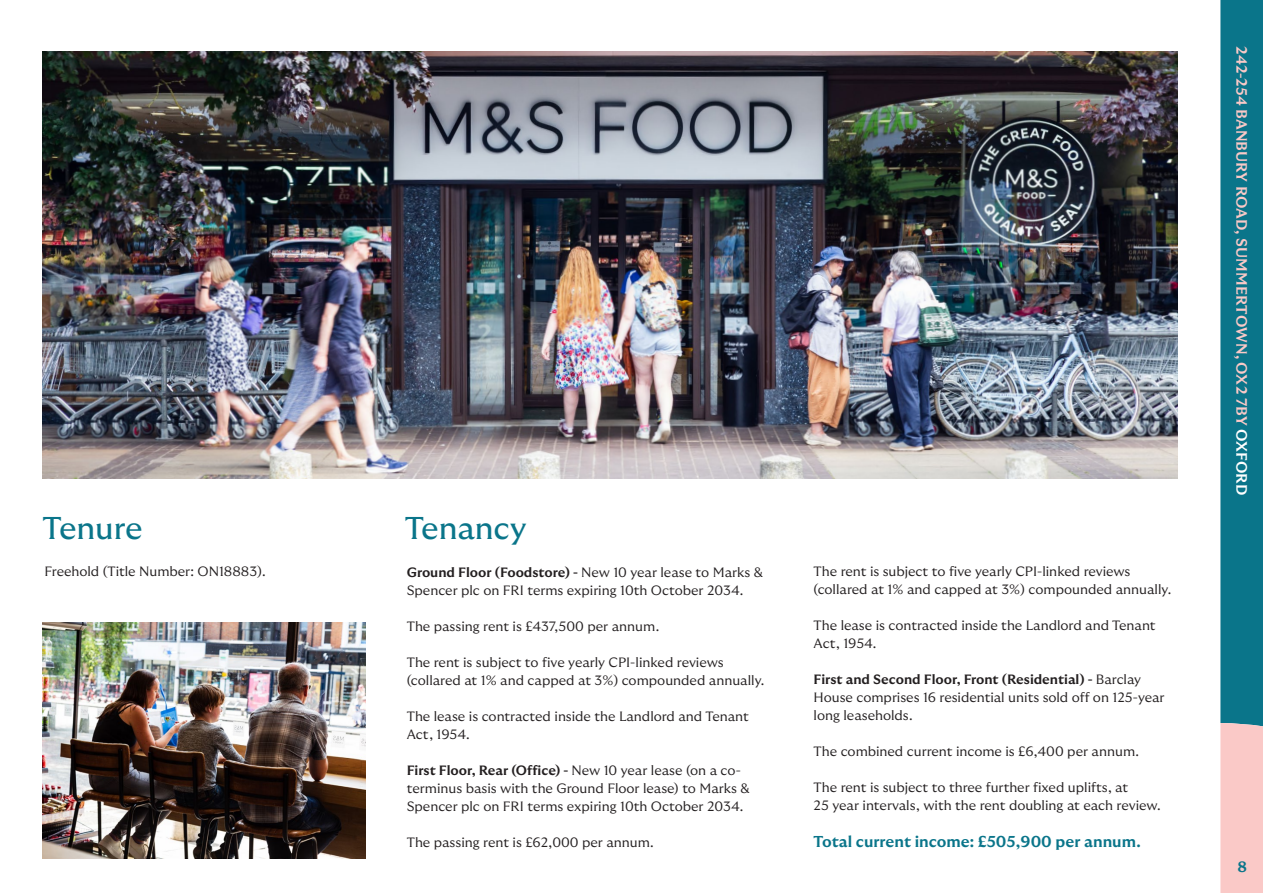
<style>
.page{position:relative;width:1263px;height:893px;background:#fff}
.page>*{position:absolute;margin:0;border:0;box-sizing:border-box;transform-origin:0 0}
.t1{font:31.5px "GT Ultra Median";letter-spacing:-.005em;color:#0a758a}
.t2{font:700 15.75px "GT Ultra Median";color:#0a758a}
.t3{font:700 15px "GT Ultra Median";letter-spacing:.005em;color:#fac9c7}
.t4{font:700 15px "GT Ultra Median";color:#0a758a}
.t5{font:300 13.5px/18px "GT Ultra Median";color:#231f20}
.s1{font-weight:700}
.s2{color:#fff}
</style>
<div class="page">
<img style="left:43px;top:51px;width:1135px;height:427px">
<svg style="left:1220px;top:0;width:43px;height:893px;background:#398696"></svg>
<img style="left:43px;top:622px;width:323px;height:237px">
<p class="t1" style="left:43px;top:511px;width:102px">Tenure</p>
<p class="t5" style="left:45px;top:562px;width:222px">Freehold (Title Number: ON18883).</p>
<p class="t1" style="left:405px;top:511px;width:123px">Tenancy</p>
<p class="t5" style="left:407px;top:563px;width:358px"><span class="s1">Ground Floor (Foodstore) -</span> New 10 year lease to Marks &amp;<br>Spencer plc on FRI terms expiring 10th October 2034.</p>
<p class="t5" style="left:407px;top:617px;width:254px">The passing rent is £437,500 per annum.</p>
<p class="t5" style="left:407px;top:653px;width:359px">The rent is subject to five yearly CPI-linked reviews (collared at 1% and capped at 3%) compounded annually.</p>
<p class="t5" style="left:407px;top:707px;width:343px">The lease is contracted inside the Landlord and Tenant<br>Act, 1954.</p>
<p class="t5" style="left:407px;top:761px;width:344px"><span class="s1">First Floor, Rear (Office) -</span> New 10 year lease (on a co&shy;terminus basis with the Ground Floor lease) to Marks &amp;<br>Spencer plc on FRI terms expiring 10th October 2034.</p>
<p class="t5" style="left:407px;top:833px;width:249px">The passing rent is £62,000 per annum.</p>
<p class="t5" style="left:814px;top:562px;width:359px">The rent is subject to five yearly CPI-linked reviews (collared at 1% and capped at 3%) compounded annually.</p>
<p class="t5" style="left:814px;top:616px;width:343px">The lease is contracted inside the Landlord and Tenant<br>Act, 1954.</p>
<p class="t5" style="left:814px;top:670px;width:352px"><span class="s1">First and Second Floor, Front (Residential) -</span> Barclay<br>House comprises 16 residential units sold off on 125-year long leaseholds.</p>
<p class="t5" style="left:814px;top:742px;width:327px">The combined current income is £6,400 per annum.</p>
<p class="t5" style="left:814px;top:778px;width:348px">The rent is subject to three further fixed uplifts, at<br>25 year intervals, with the rent doubling at each review.</p>
<p class="t2" style="left:814px;top:833px;width:329px">Total current income: £505,900 per annum.</p>
<p class="t3" style="left:1250px;top:46px;width:451px;rotate:90deg">242-254 BANBURY ROAD, SUMMERTOWN, OX2 7BY <span class="s2">OXFORD</span></p>
<p class="t4" style="left:1237px;top:858px;width:11px">8</p>
</div>
